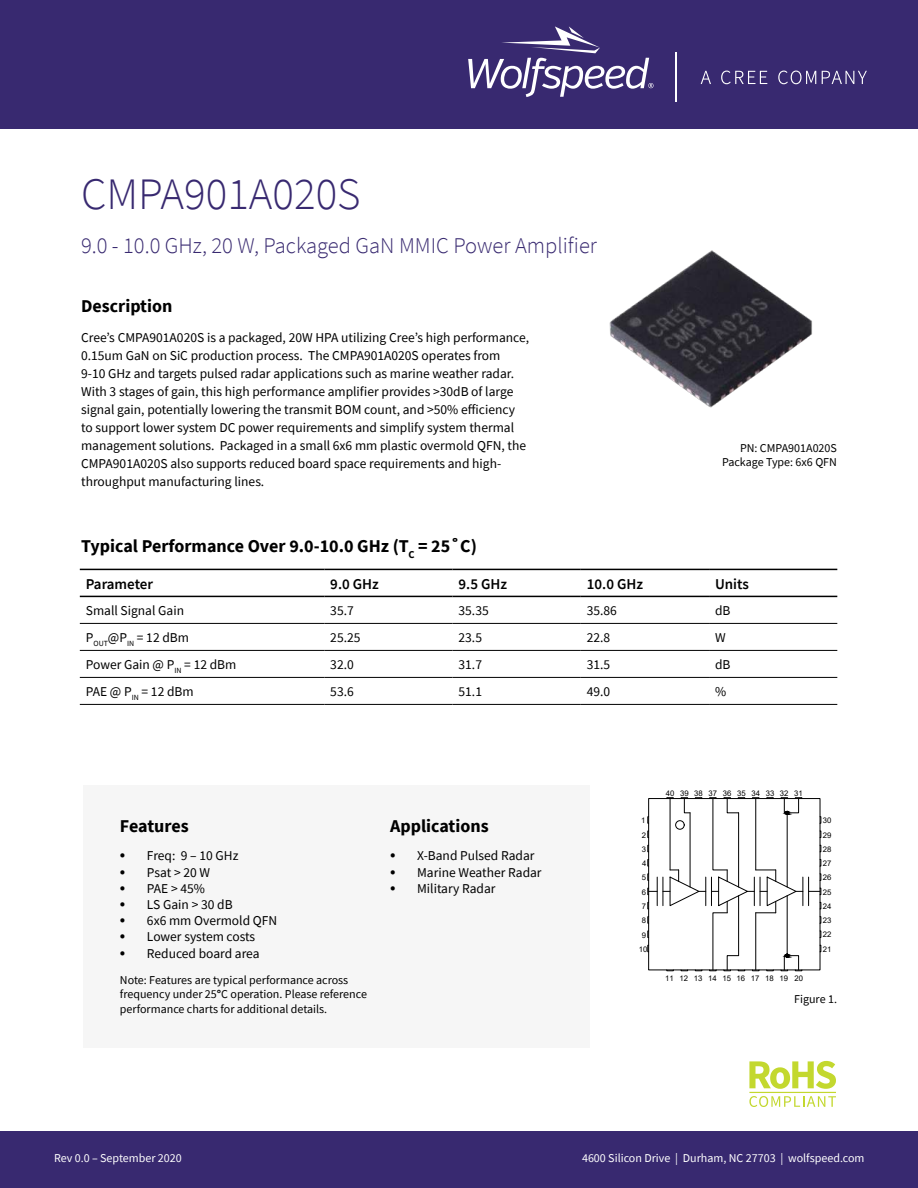
<style>
.page{position:relative;width:918px;height:1188px;background:#fff}
.page>*{position:absolute;margin:0;border:0;box-sizing:border-box;transform-origin:0 0}
.t1{font:300 45px "Source Sans Pro";color:#382970}
.t2{font:300 22.5px "Source Sans Pro";color:#382970}
.t3{font:700 18px "Source Sans Pro";color:#000}
.t4{font:600 15px "Source Sans Pro";color:#000}
.t5{font:13.5px/18px "Source Sans Pro";color:#000}
.t6{font:12px/14.4px "Source Sans Pro";color:#000;text-align:right}
.t7{font:12px "Source Sans Pro";color:#fff}
.t8{font:7.8px/14.2px "Arial";color:#000;text-align:justify}
.s1{font-size:18px}
.s2{font-weight:700}
</style>
<div class="page">
<div style="left:0;top:0;width:918px;height:128px;background:#382970"></div>
<div style="left:0;top:1131px;width:918px;height:57px;background:#382970"></div>
<svg style="left:701px;top:71px;width:10px;height:13px"></svg>
<svg style="left:721px;top:71px;width:46px;height:13px"></svg>
<svg style="left:778px;top:71px;width:38px;height:13px"></svg>
<svg style="left:822px;top:71px;width:45px;height:13px"></svg>
<hr style="left:676px;top:52px;width:1px;height:50px;background:#fff">
<svg style="left:468px;top:26px;width:186px;height:71px"></svg>
<div style="left:83px;top:785px;width:507px;height:263px;background:#f6f6f6"></div>
<img style="left:609px;top:250px;width:203px;height:158px">
<svg style="left:749px;top:1061px;width:87px;height:28px"></svg>
<svg style="left:749px;top:1096px;width:87px;height:11px"></svg>
<hr style="left:749px;top:1092px;width:87px;height:1px;background:#c3d82f">
<hr style="left:80px;top:569px;width:244px;height:1px;background:#000">
<hr style="left:324px;top:569px;width:129px;height:1px;background:#000">
<hr style="left:453px;top:569px;width:128px;height:1px;background:#000">
<hr style="left:581px;top:569px;width:128px;height:1px;background:#000">
<hr style="left:709px;top:569px;width:128px;height:1px;background:#000">
<hr style="left:80px;top:596px;width:244px;height:1px;background:#000">
<hr style="left:324px;top:596px;width:129px;height:1px;background:#000">
<hr style="left:453px;top:596px;width:128px;height:1px;background:#000">
<hr style="left:581px;top:596px;width:128px;height:1px;background:#000">
<hr style="left:709px;top:596px;width:128px;height:1px;background:#000">
<hr style="left:80px;top:623px;width:244px;height:1px;background:#000">
<hr style="left:324px;top:623px;width:129px;height:1px;background:#000">
<hr style="left:453px;top:623px;width:128px;height:1px;background:#000">
<hr style="left:581px;top:623px;width:128px;height:1px;background:#000">
<hr style="left:709px;top:623px;width:128px;height:1px;background:#000">
<hr style="left:80px;top:650px;width:244px;height:1px;background:#000">
<hr style="left:324px;top:650px;width:129px;height:1px;background:#000">
<hr style="left:453px;top:650px;width:128px;height:1px;background:#000">
<hr style="left:581px;top:650px;width:128px;height:1px;background:#000">
<hr style="left:709px;top:650px;width:128px;height:1px;background:#000">
<hr style="left:80px;top:677px;width:244px;height:1px;background:#000">
<hr style="left:324px;top:677px;width:129px;height:1px;background:#000">
<hr style="left:453px;top:677px;width:128px;height:1px;background:#000">
<hr style="left:581px;top:677px;width:128px;height:1px;background:#000">
<hr style="left:709px;top:677px;width:128px;height:1px;background:#000">
<hr style="left:453px;top:704px;width:128px;height:1px;background:#000">
<hr style="left:581px;top:704px;width:128px;height:1px;background:#000">
<hr style="left:709px;top:704px;width:128px;height:1px;background:#000">
<hr style="left:80px;top:704px;width:244px;height:1px;background:#000">
<hr style="left:324px;top:704px;width:129px;height:1px;background:#000">
<svg style="left:648px;top:798px;width:173px;height:173px"></svg>
<h1 class="t1" style="left:81px;top:176px;width:281px">CMPA901A020S</h1>
<h2 class="t2" style="left:81px;top:236px;width:518px">9.0 - 10.0 GHz, 20 W, Packaged GaN MMIC Power Amplifier</h2>
<h3 class="t3" style="left:81px;top:299px;width:93px">Description</h3>
<p class="t5" style="left:81px;top:330px;width:450px">Cree’s CMPA901A020S is a packaged, 20W HPA utilizing Cree’s high performance, 0.15um GaN on SiC production process. The CMPA901A020S operates from<br>9-10 GHz and targets pulsed radar applications such as marine weather radar.<br>With 3 stages of gain, this high performance ampli昀椀er provides &gt;30dB of large signal gain, potentially lowering the transmit BOM count, and &gt;50% e昀昀iciency to support lower system DC power requirements and simplify system thermal management solutions. Packaged in a small 6x6 mm plastic overmold QFN, the CMPA901A020S also supports reduced board space requirements and high&shy;throughput manufacturing lines.</p>
<p class="t6" style="left:722px;top:441px;width:116px">PN: CMPA901A020S<br>Package Type: 6x6 QFN</p>
<h3 class="t3" style="left:81px;top:539px;width:397px">Typical Performance Over 9.0-10.0 GHz (T<sub>C</sub> = 25˚C)</h3>
<p class="t4" style="left:86px;top:578px;width:69px">Parameter</p>
<p class="t4" style="left:330px;top:578px;width:50px">9.0 GHz</p>
<p class="t4" style="left:459px;top:578px;width:50px">9.5 GHz</p>
<p class="t4" style="left:587px;top:578px;width:58px">10.0 GHz</p>
<p class="t4" style="left:715px;top:578px;width:35px">Units</p>
<p class="t5" style="left:86px;top:603px;width:100px">Small Signal Gain</p>
<p class="t5" style="left:330px;top:603px;width:25px">35.7</p>
<p class="t5" style="left:459px;top:603px;width:32px">35.35</p>
<p class="t5" style="left:587px;top:603px;width:32px">35.86</p>
<p class="t5" style="left:715px;top:602px;width:17px">dB</p>
<p class="t5" style="left:86px;top:630px;width:105px">P<sub>OUT</sub>@P<sub>IN</sub> = 12 dBm</p>
<p class="t5" style="left:330px;top:630px;width:32px">25.25</p>
<p class="t5" style="left:459px;top:630px;width:25px">23.5</p>
<p class="t5" style="left:587px;top:630px;width:25px">22.8</p>
<p class="t5" style="left:715px;top:630px;width:12px">W</p>
<p class="t5" style="left:86px;top:657px;width:152px">Power Gain @ P<sub>IN</sub> = 12 dBm</p>
<p class="t5" style="left:330px;top:657px;width:25px">32.0</p>
<p class="t5" style="left:459px;top:657px;width:25px">31.7</p>
<p class="t5" style="left:587px;top:657px;width:25px">31.5</p>
<p class="t5" style="left:715px;top:655px;width:17px">dB</p>
<p class="t5" style="left:86px;top:684px;width:109px">PAE @ P<sub>IN</sub> = 12 dBm</p>
<p class="t5" style="left:330px;top:684px;width:25px">53.6</p>
<p class="t5" style="left:459px;top:684px;width:25px">51.1</p>
<p class="t5" style="left:587px;top:684px;width:25px">49.0</p>
<p class="t5" style="left:715px;top:682px;width:13px">%</p>
<h3 class="t3" style="left:120px;top:819px;width:70px">Features</h3>
<p class="t5" style="left:120px;top:847px;width:120px"><span class="s1">•</span> Freq: 9 – 10 GHz</p>
<p class="t5" style="left:120px;top:863px;width:92px"><span class="s1">•</span> Psat &gt; 20 W</p>
<p class="t5" style="left:120px;top:879px;width:87px"><span class="s1">•</span> PAE &gt; 45%</p>
<p class="t5" style="left:120px;top:895px;width:114px"><span class="s1">•</span> LS Gain &gt; 30 dB</p>
<p class="t5" style="left:120px;top:912px;width:159px"><span class="s1">•</span> 6x6 mm Overmold QFN</p>
<p class="t5" style="left:120px;top:929px;width:137px"><span class="s1">•</span> Lower system costs</p>
<p class="t5" style="left:120px;top:945px;width:141px"><span class="s1">•</span> Reduced board area</p>
<p class="t6" style="left:120px;top:972px;width:249px;text-align:left">Note: Features are typical performance across frequency under 25<span class="s2">°</span>C operation. Please reference performance charts for additional details.</p>
<h3 class="t3" style="left:390px;top:819px;width:100px">Applications</h3>
<p class="t5" style="left:390px;top:847px;width:146px"><span class="s1">•</span> X-Band Pulsed Radar</p>
<p class="t5" style="left:390px;top:864px;width:153px"><span class="s1">•</span> Marine Weather Radar</p>
<p class="t5" style="left:390px;top:880px;width:107px"><span class="s1">•</span> Military Radar</p>
<p class="t8" style="left:641px;top:813px;width:7px">1<br>2<br>3<br>4<br>5<br>6<br>7<br>8<br>9</p>
<p class="t8" style="left:639px;top:942px;width:10px">10</p>
<p class="t8" style="left:723px;top:786px;width:82px">36 35 34 33 32 31</p>
<p class="t8" style="left:666px;top:786px;width:10px">40</p>
<p class="t8" style="left:680px;top:786px;width:24px">39 38</p>
<p class="t8" style="left:709px;top:786px;width:10px">37</p>
<p class="t8" style="left:680px;top:971px;width:96px">12 13 14 15 16 17 18</p>
<p class="t8" style="left:779px;top:971px;width:25px">19 20</p>
<p class="t8" style="left:665px;top:971px;width:10px">11</p>
<p class="t8" style="left:823px;top:813px;width:10px">30<br>29<br>28</p>
<p class="t8" style="left:823px;top:856px;width:10px">27<br>26<br>25<br>24<br>23<br>22<br>21</p>
<p class="t6" style="left:794px;top:991px;width:44px">Figure 1.</p>
<p class="t7" style="left:54px;top:1153px;width:129px">Rev 0.0 – September 2020</p>
<p class="t7" style="left:582px;top:1153px;width:284px">4600 Silicon Drive | Durham, NC 27703 | wolfspeed.com</p>
</div>
